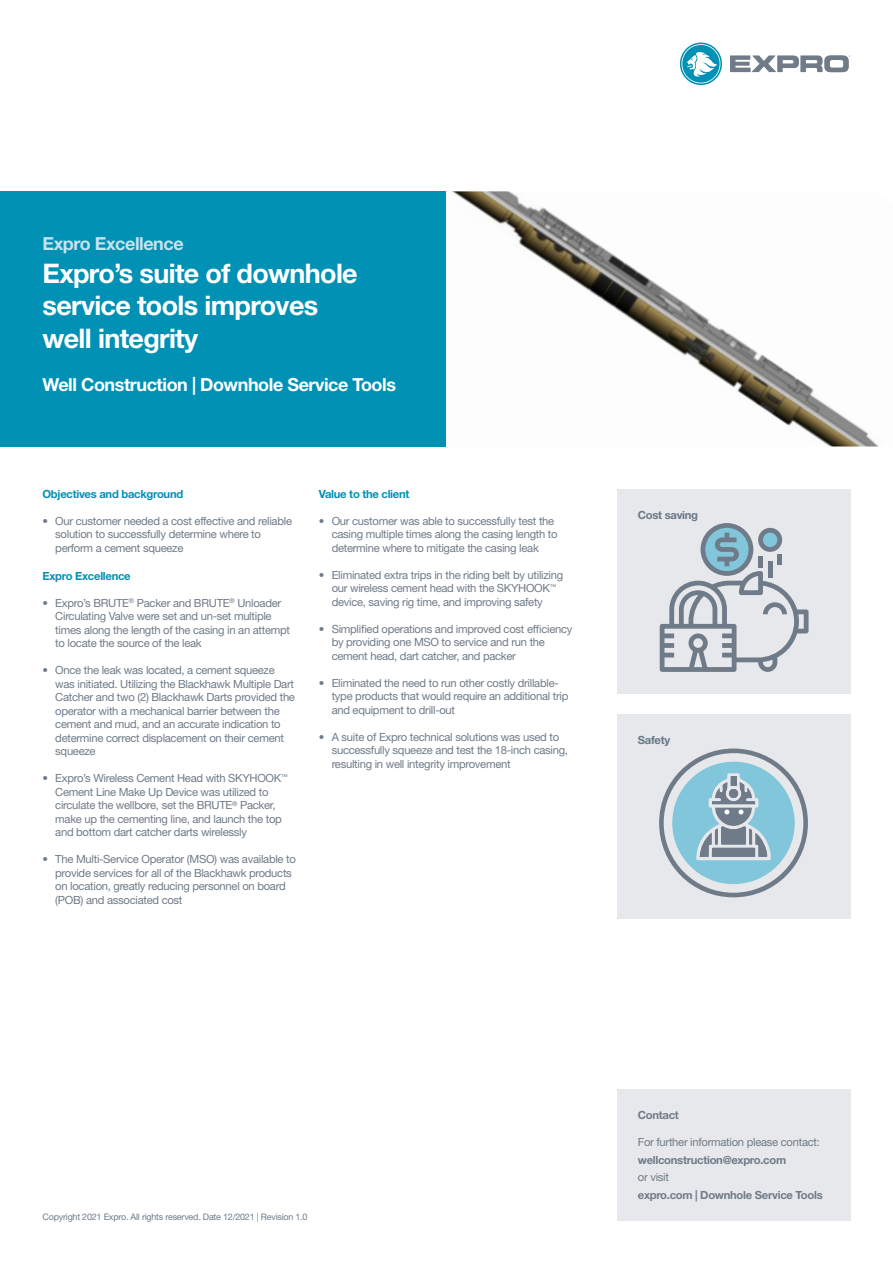
<style>
.page{position:relative;width:893px;height:1263px;background:#fff}
.page>*{position:absolute;margin:0;border:0;box-sizing:border-box;transform-origin:0 0}
.t1{font:700 27px/32.4px "Helvetica Neue";letter-spacing:-.025em;color:#fff}
.t2{font:700 18px "Helvetica Neue";letter-spacing:-.025em;color:#fff}
.t3{font:700 18px "Helvetica Neue";letter-spacing:-.025em;color:#c6e3ee}
.t4{font:11.25px/13.5px "Helvetica Neue";letter-spacing:-.025em;color:#6f7b88}
.t5{font:700 11.25px "Helvetica Neue";letter-spacing:-.025em;color:#6f7b88}
.t6{font:700 11.25px "Helvetica Neue";letter-spacing:-.025em;color:#0091b5}
.t7{font:700 11.25px "Helvetica Neue";letter-spacing:-.025em;color:#677887}
.t8{font:9px "Helvetica Neue";letter-spacing:-.025em;color:#6f7b88}
</style>
<div class="page">
<div style="left:0;top:191px;width:446px;height:255px;background:#0091b5"></div>
<svg style="left:680px;top:43px;width:42px;height:42px"></svg>
<svg style="left:730px;top:55px;width:120px;height:17px"></svg>
<div style="left:617px;top:1089px;width:233px;height:131px;background:#e7e8eb"></div>
<div style="left:617px;top:714px;width:233px;height:204px;background:#e7e8eb"></div>
<svg style="left:659px;top:748px;width:149px;height:149px"></svg>
<div style="left:617px;top:489px;width:233px;height:204px;background:#e7e8eb"></div>
<svg style="left:660px;top:523px;width:148px;height:149px"></svg>
<div style="left:758px;top:557px;width:5px;height:11px;background:#6f7b88"></div>
<hr style="left:768px;top:561px;width:4px;height:17px;background:#6f7b88">
<div style="left:777px;top:554px;width:5px;height:11px;background:#6f7b88"></div>
<img style="left:451px;top:191px;width:428px;height:255px">
<h2 class="t3" style="left:43px;top:233px;width:143px">Expro Excellence</h2>
<h1 class="t1" style="left:43px;top:256px;width:317px">Expro’s suite of downhole service tools improves well integrity</h1>
<h2 class="t2" style="left:43px;top:373px;width:355px">Well Construction | Downhole Service Tools</h2>
<p class="t6" style="left:43px;top:487px;width:142px">Objectives and background</p>
<p class="t4" style="left:55px;top:514px;width:238px;text-indent:-13px">• Our customer needed a cost effective and reliable solution to successfully determine where to perform a cement squeeze</p>
<p class="t6" style="left:43px;top:569px;width:90px">Expro Excellence</p>
<p class="t4" style="left:55px;top:596px;width:236px;text-indent:-13px">• Expro’s BRUTE<sup>®</sup> Packer and BRUTE<sup>®</sup> Unloader Circulating Valve were set and un-set multiple times along the length of the casing in an attempt to locate the source of the leak</p>
<p class="t4" style="left:55px;top:663px;width:241px;text-indent:-13px">• Once the leak was located, a cement squeeze was initiated. Utilizing the Blackhawk Multiple Dart Catcher and two (2) Blackhawk Darts provided the operator with a mechanical barrier between the cement and mud, and an accurate indication to determine correct displacement on their cement squeeze</p>
<p class="t4" style="left:55px;top:771px;width:234px;text-indent:-13px">• Expro’s Wireless Cement Head with SKYHOOK<sup>™ </sup>Cement Line Make Up Device was utilized to circulate the wellbore, set the BRUTE<sup>®</sup> Packer, make up the cementing line, and launch the top and bottom dart catcher darts wirelessly</p>
<p class="t4" style="left:55px;top:852px;width:242px;text-indent:-13px">• The Multi-Service Operator (MSO) was available to provide services for all of the Blackhawk products on location, greatly reducing personnel on board (POB) and associated cost</p>
<p class="t6" style="left:319px;top:487px;width:92px">Value to the client</p>
<p class="t4" style="left:332px;top:514px;width:228px;text-indent:-13px">• Our customer was able to successfully test the casing multiple times along the casing length to determine where to mitigate the casing leak</p>
<p class="t4" style="left:332px;top:568px;width:233px;text-indent:-13px">• Eliminated extra trips in the riding belt by utilizing our wireless cement head with the SKYHOOK<sup>™ </sup>device, saving rig time, and improving safety</p>
<p class="t4" style="left:332px;top:622px;width:242px;text-indent:-13px">• Simplified operations and improved cost efficiency by providing one MSO to service and run the cement head, dart catcher, and packer</p>
<p class="t4" style="left:332px;top:676px;width:238px;text-indent:-13px">• Eliminated the need to run other costly drillable&shy;type products that would require an additional trip and equipment to drill-out</p>
<p class="t4" style="left:332px;top:730px;width:238px;text-indent:-13px">• A suite of Expro technical solutions was used to successfully squeeze and test the 18-inch casing, resulting in well integrity improvement</p>
<p class="t7" style="left:638px;top:508px;width:62px">Cost saving</p>
<p class="t7" style="left:638px;top:733px;width:34px">Safety</p>
<p class="t8" style="left:43px;top:1212px;width:267px">Copyright 2021 Expro. All rights reserved. Date 12/2021 | Revision 1.0</p>
<p class="t5" style="left:638px;top:1108px;width:43px">Contact</p>
<p class="t4" style="left:638px;top:1135px;width:184px">For further information please contact:</p>
<p class="t5" style="left:638px;top:1153px;width:150px">wellconstruction@expro.com</p>
<p class="t4" style="left:638px;top:1170px;width:33px">or visit</p>
<p class="t5" style="left:638px;top:1188px;width:186px">expro.com | Downhole Service Tools</p>
</div>
